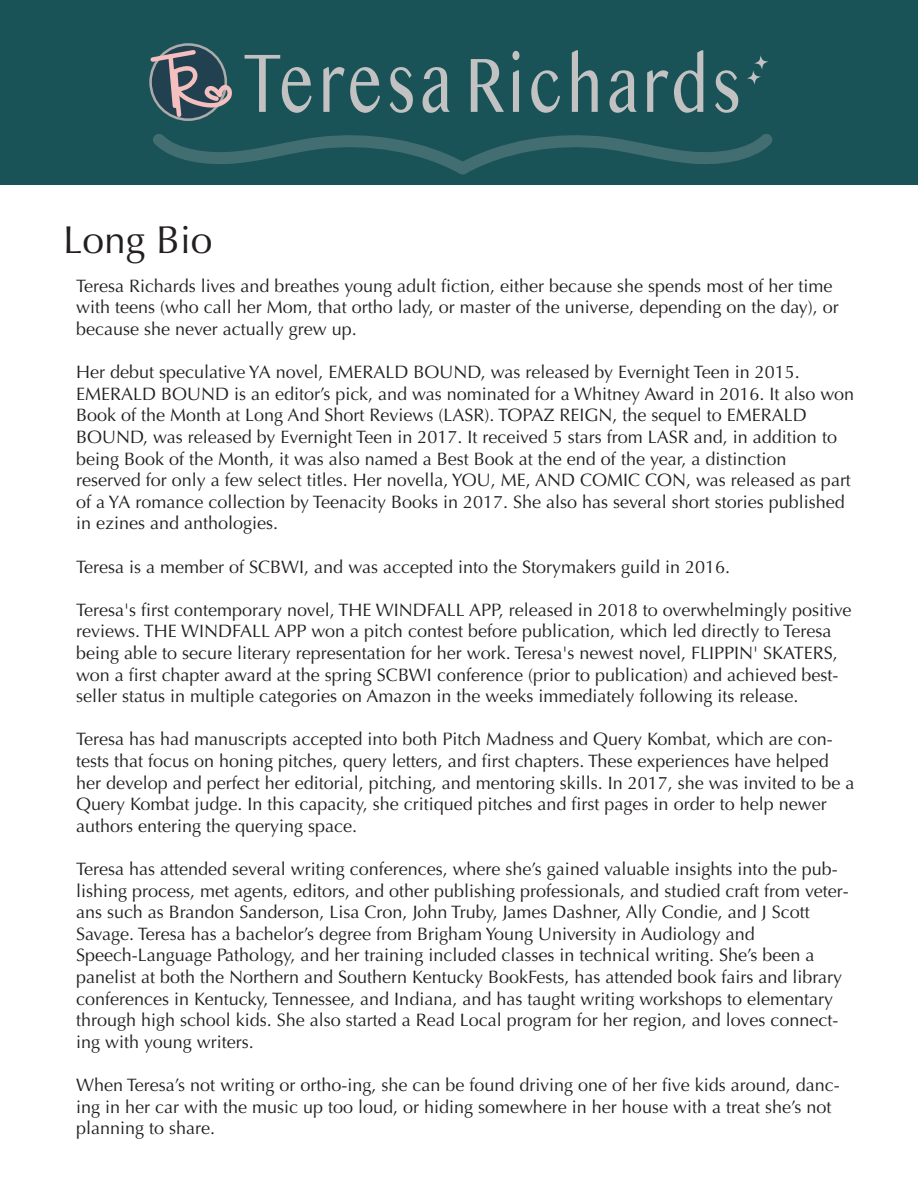
<style>
.page{position:relative;width:918px;height:1188px;background:#fff}
.page>*{position:absolute;margin:0;border:0;box-sizing:border-box;transform-origin:0 0}
.t1{font:81.6px "Sinhala MN";letter-spacing:.05em;color:#c2c2c2;scale:.76 1}
.t2{font:39px "Optima";color:#231f20}
.t3{font:18px/21.6px "Optima";color:#231f20}
.s1{font-size:87.9px}
</style>
<div class="page">
<div style="left:0;top:0;width:918px;height:185px;background:#195358"></div>
<svg style="left:149px;top:43px;width:623px;height:132px"></svg>
<h1 class="t1" style="left:243px;top:50px;width:657px"><span class="s1">Teresa</span> Richards</h1>
<h2 class="t2" style="left:63px;top:217px;width:151px">Long Bio</h2>
<p class="t3" style="left:76px;top:275px;width:764px">Teresa Richards lives and breathes young adult fiction, either because she spends most of her time with teens (who call her Mom, that ortho lady, or master of the universe, depending on the day), or because she never actually grew up.</p>
<p class="t3" style="left:76px;top:362px;width:780px">Her debut speculative YA novel, EMERALD BOUND, was released by Evernight Teen in 2015.<br>EMERALD BOUND is an editor’s pick, and was nominated for a Whitney Award in 2016. It also won Book of the Month at Long And Short Reviews (LASR). TOPAZ REIGN, the sequel to EMERALD BOUND, was released by Evernight Teen in 2017. It received 5 stars from LASR and, in addition to being Book of the Month, it was also named a Best Book at the end of the year, a distinction reserved for only a few select titles. Her novella, YOU, ME, AND COMIC CON, was released as part of a YA romance collection by Teenacity Books in 2017. She also has several short stories published in ezines and anthologies.</p>
<p class="t3" style="left:76px;top:556px;width:656px">Teresa is a member of SCBWI, and was accepted into the Storymakers guild in 2016.</p>
<p class="t3" style="left:76px;top:599px;width:777px">Teresa's first contemporary novel, THE WINDFALL APP, released in 2018 to overwhelmingly positive reviews. THE WINDFALL APP won a pitch contest before publication, which led directly to Teresa being able to secure literary representation for her work. Teresa's newest novel, FLIPPIN' SKATERS, won a first chapter award at the spring SCBWI conference (prior to publication) and achieved best&shy;seller status in multiple categories on Amazon in the weeks immediately following its release.</p>
<p class="t3" style="left:76px;top:729px;width:780px">Teresa has had manuscripts accepted into both Pitch Madness and Query Kombat, which are con&shy;tests that focus on honing pitches, query letters, and first chapters. These experiences have helped her develop and perfect her editorial, pitching, and mentoring skills. In 2017, she was invited to be a Query Kombat judge. In this capacity, she critiqued pitches and first pages in order to help newer authors entering the querying space.</p>
<p class="t3" style="left:76px;top:858px;width:774px">Teresa has attended several writing conferences, where she’s gained valuable insights into the pub&shy;lishing process, met agents, editors, and other publishing professionals, and studied craft from veter&shy;ans such as Brandon Sanderson, Lisa Cron, John Truby, James Dashner, Ally Condie, and J Scott Savage. Teresa has a bachelor’s degree from Brigham Young University in Audiology and Speech-Language Pathology, and her training included classes in technical writing. She’s been a panelist at both the Northern and Southern Kentucky BookFests, has attended book fairs and library conferences in Kentucky, Tennessee, and Indiana, and has taught writing workshops to elementary through high school kids. She also started a Read Local program for her region, and loves connect&shy;ing with young writers.</p>
<p class="t3" style="left:76px;top:1074px;width:765px">When Teresa’s not writing or ortho-ing, she can be found driving one of her five kids around, danc&shy;ing in her car with the music up too loud, or hiding somewhere in her house with a treat she’s not planning to share.</p>
</div>
